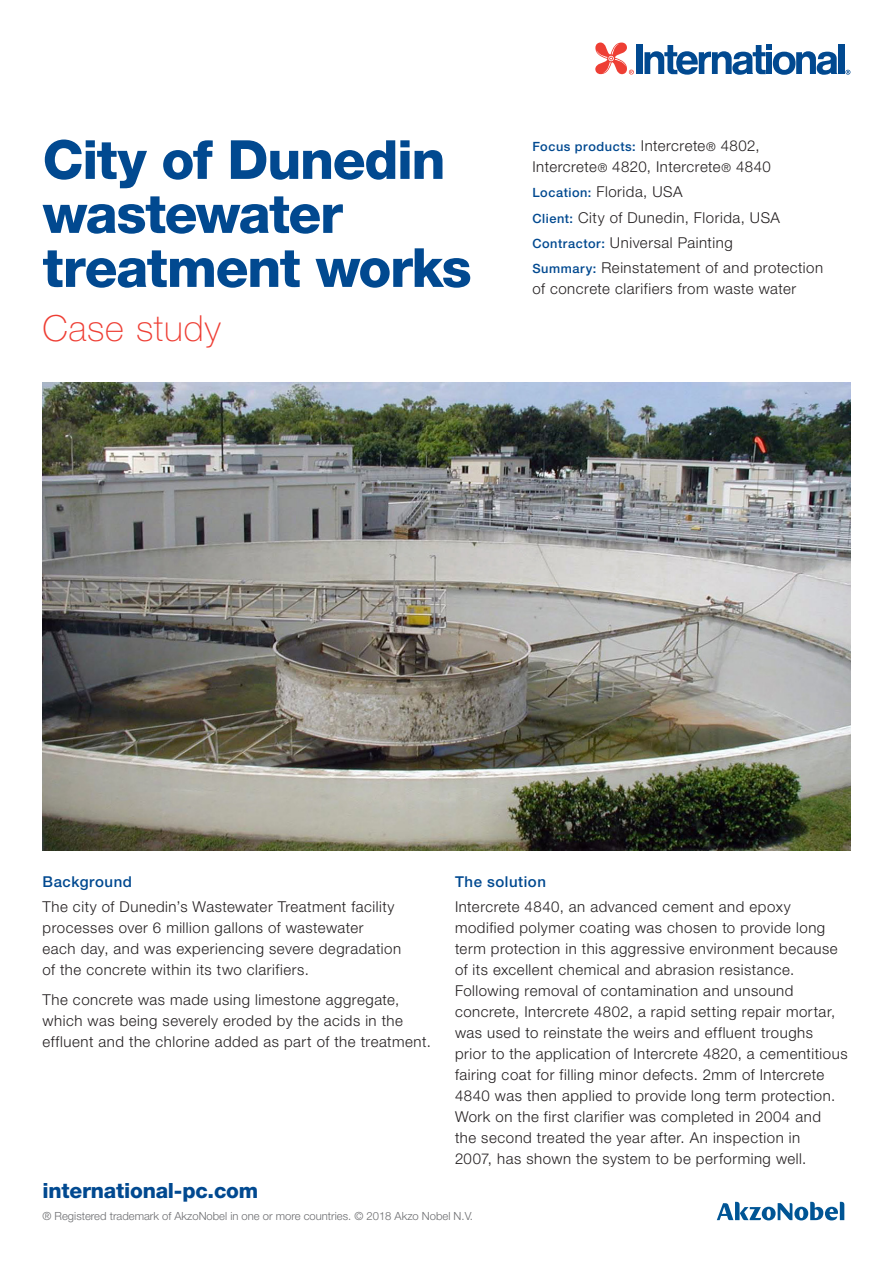
<style>
.page{position:relative;width:893px;height:1263px;background:#fff}
.page>*{position:absolute;margin:0;border:0;box-sizing:border-box;transform-origin:0 0}
.t1{font:800 54px/54px "Helvetica Neue LT Std";letter-spacing:-.025em;color:#014990}
.t2{font:100 36px "Helvetica Neue LT Std";letter-spacing:.02em;color:#ee3e34}
.t3{font:800 21px "Helvetica Neue LT Std";letter-spacing:-.01em;color:#014990}
.t4{font:300 15px/21px "Helvetica Neue LT Std";letter-spacing:.035em;color:#231f20}
.t5{font:500 15px "Helvetica Neue LT Std";letter-spacing:.035em;color:#014990}
.t6{font:300 11.25px "Helvetica Neue LT Std";color:#6c6d70}
.s1{font-weight:500;font-size:12.75px;color:#014990}
.s2{font-size:12px}
</style>
<div class="page">
<img style="left:43px;top:383px;width:807px;height:467px">
<div style="left:838px;top:45px;width:6px;height:29px;background:#014990"></div>
<div style="left:636px;top:45px;width:7px;height:29px;background:#014990"></div>
<svg style="left:644px;top:44px;width:193px;height:31px"></svg>
<svg style="left:595px;top:43px;width:39px;height:32px"></svg>
<svg style="left:845px;top:70px;width:5px;height:5px"></svg>
<svg style="left:717px;top:1202px;width:127px;height:18px"></svg>
<p class="t1" style="left:43px;top:133px;width:431px">City of Dunedin wastewater treatment works</p>
<p class="t2" style="left:43px;top:307px;width:180px">Case study</p>
<p class="t4" style="left:532px;top:135px;width:240px"><span class="s1">Focus products:</span> Intercrete<span class="s2">®</span> 4802,<br>Intercrete<span class="s2">®</span> 4820, Intercrete<span class="s2">®</span> 4840</p>
<p class="t4" style="left:532px;top:181px;width:152px"><span class="s1">Location:</span> Florida, USA</p>
<p class="t4" style="left:532px;top:206px;width:249px"><span class="s1">Client:</span> City of Dunedin, Florida, USA</p>
<p class="t4" style="left:532px;top:232px;width:202px"><span class="s1">Contractor:</span> Universal Painting</p>
<p class="t4" style="left:532px;top:257px;width:292px"><span class="s1">Summary:</span> Reinstatement of and protection of concrete clarifiers from waste water</p>
<p class="t5" style="left:43px;top:872px;width:91px">Background</p>
<p class="t4" style="left:43px;top:896px;width:360px">The city of Dunedin’s Wastewater Treatment facility processes over 6 million gallons of wastewater<br>each day, and was experiencing severe degradation of the concrete within its two clarifiers.</p>
<p class="t4" style="left:43px;top:988px;width:390px">The concrete was made using limestone aggregate, which was being severely eroded by the acids in the effluent and the chlorine added as part of the treatment.</p>
<p class="t5" style="left:455px;top:872px;width:92px">The solution</p>
<p class="t4" style="left:455px;top:896px;width:394px">Intercrete 4840, an advanced cement and epoxy modified polymer coating was chosen to provide long term protection in this aggressive environment because of its excellent chemical and abrasion resistance.<br>Following removal of contamination and unsound concrete, Intercrete 4802, a rapid setting repair mortar, was used to reinstate the weirs and effluent troughs prior to the application of Intercrete 4820, a cementitious fairing coat for filling minor defects. 2mm of Intercrete 4840 was then applied to provide long term protection.<br>Work on the first clarifier was completed in 2004 and<br>the second treated the year after. An inspection in<br>2007, has shown the system to be performing well.</p>
<p class="t3" style="left:43px;top:1178px;width:217px">international-pc.com</p>
<p class="t6" style="left:43px;top:1209px;width:432px">® Registered trademark of AkzoNobel in one or more countries. © 2018 Akzo Nobel N.V.</p>
</div>
